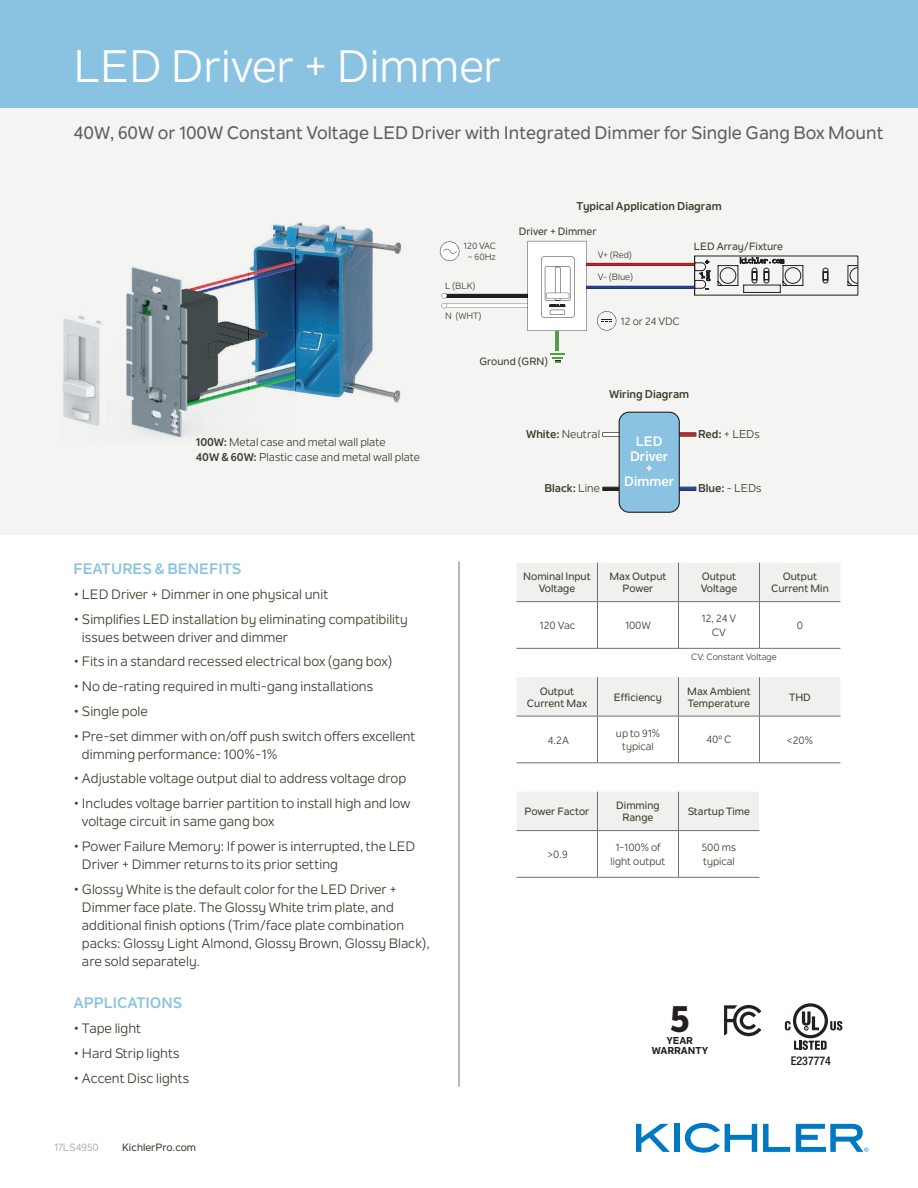
<style>
.page{position:relative;width:918px;height:1188px;background:#fff}
.page>*{position:absolute;margin:0;border:0;box-sizing:border-box;transform-origin:0 0}
.t1{font:45px "Nolan Next";color:#fff}
.t2{font:800 37.2px "Nolan Next";color:#231f20}
.t3{font:500 18px "Nolan Next";color:#5f5f62}
.t4{font:700 15px "Nolan Next";color:#8ac2e1}
.t5{font:13.5px/18px "Nolan Next";color:#3e3c2d}
.t6{font:700 13.5px/15px "Nolan Next";color:#fff;text-align:center}
.t7{font:500 condensed 12px "Helvetica Neue";color:#231f20}
.t8{font:11.25px/15px "Nolan Next";color:#3e3c2d}
.t9{font:700 11.25px "Nolan Next";color:#3e3c2d}
.t10{font:500 10.5px/12px "Nolan Next";color:#3e3c2d;text-align:center}
.t11{font:10.5px/13.5px "Nolan Next";color:#3e3c2d;text-align:center}
.t12{font:500 10.5px "Nolan Next";color:#b4b3b7}
.t13{font:800 9.9px/9.9px "Nolan Next";letter-spacing:-.005em;color:#231f20;text-align:center}
.t14{font:9px/10.5px "Nolan Next";color:#3e3c2d;text-align:center}
.s1{font-weight:700}
.s2{font-weight:400}
</style>
<div class="page">
<svg style="left:636px;top:1124px;width:34px;height:28px"></svg>
<div style="left:675px;top:1124px;width:5px;height:28px;background:#0079c2"></div>
<svg style="left:685px;top:1123px;width:72px;height:30px"></svg>
<svg style="left:763px;top:1124px;width:27px;height:28px"></svg>
<svg style="left:796px;top:1124px;width:73px;height:28px"></svg>
<div style="left:0;top:0;width:918px;height:108px;background:#8ac2e1"></div>
<div style="left:0;top:108px;width:918px;height:427px;background:#f4f5f3"></div>
<hr style="left:459px;top:562px;width:1px;height:525px;background:#717074">
<div style="left:517px;top:563px;width:323px;height:38px;background:#eff1ee"></div>
<hr style="left:597px;top:602px;width:1px;height:46px;background:#717074">
<hr style="left:678px;top:602px;width:1px;height:46px;background:#717074">
<hr style="left:759px;top:602px;width:1px;height:46px;background:#717074">
<hr style="left:516px;top:648px;width:81px;height:1px;background:#717074">
<hr style="left:597px;top:648px;width:81px;height:1px;background:#717074">
<hr style="left:678px;top:648px;width:81px;height:1px;background:#717074">
<hr style="left:759px;top:648px;width:81px;height:1px;background:#717074">
<hr style="left:597px;top:563px;width:1px;height:38px;background:#717074">
<hr style="left:678px;top:563px;width:1px;height:38px;background:#717074">
<hr style="left:759px;top:563px;width:1px;height:38px;background:#717074">
<hr style="left:516px;top:601px;width:81px;height:1px;background:#717074">
<hr style="left:597px;top:601px;width:81px;height:1px;background:#717074">
<hr style="left:678px;top:601px;width:81px;height:1px;background:#717074">
<hr style="left:759px;top:601px;width:81px;height:1px;background:#717074">
<div style="left:516px;top:677px;width:324px;height:39px;background:#eff1ee"></div>
<hr style="left:597px;top:716px;width:1px;height:47px;background:#717074">
<hr style="left:678px;top:716px;width:1px;height:47px;background:#717074">
<hr style="left:759px;top:716px;width:1px;height:47px;background:#717074">
<hr style="left:516px;top:763px;width:81px;height:1px;background:#717074">
<hr style="left:597px;top:763px;width:81px;height:1px;background:#717074">
<hr style="left:678px;top:763px;width:81px;height:1px;background:#717074">
<hr style="left:759px;top:763px;width:81px;height:1px;background:#717074">
<hr style="left:597px;top:677px;width:1px;height:39px;background:#717074">
<hr style="left:678px;top:677px;width:1px;height:39px;background:#717074">
<hr style="left:759px;top:677px;width:1px;height:39px;background:#717074">
<hr style="left:516px;top:716px;width:81px;height:1px;background:#717074">
<hr style="left:597px;top:716px;width:81px;height:1px;background:#717074">
<hr style="left:678px;top:716px;width:81px;height:1px;background:#717074">
<hr style="left:759px;top:716px;width:81px;height:1px;background:#717074">
<div style="left:517px;top:792px;width:242px;height:38px;background:#eff1ee"></div>
<hr style="left:597px;top:831px;width:1px;height:46px;background:#717074">
<hr style="left:678px;top:831px;width:1px;height:46px;background:#717074">
<hr style="left:516px;top:877px;width:81px;height:1px;background:#717074">
<hr style="left:597px;top:877px;width:81px;height:1px;background:#717074">
<hr style="left:678px;top:877px;width:81px;height:1px;background:#717074">
<hr style="left:597px;top:792px;width:1px;height:38px;background:#717074">
<hr style="left:678px;top:792px;width:1px;height:38px;background:#717074">
<hr style="left:516px;top:830px;width:81px;height:1px;background:#717074">
<hr style="left:597px;top:830px;width:81px;height:1px;background:#717074">
<hr style="left:678px;top:830px;width:81px;height:1px;background:#717074">
<div style="left:603px;top:487px;width:93px;height:4px;border:1px solid #231f20"></div>
<hr style="left:603px;top:487px;width:48px;height:3px;background:#231f20">
<hr style="left:603px;top:433px;width:47px;height:3px;background:#fff">
<hr style="left:652px;top:433px;width:44px;height:3px;background:#cf2027">
<hr style="left:652px;top:487px;width:44px;height:3px;background:#23449b">
<div style="left:619px;top:412px;width:60px;height:100px;background:#8ac2e1;border-radius:10px"></div>
<div style="left:619px;top:412px;width:61px;height:101px;border:1px solid #231f20;border-radius:10px"></div>
<img style="left:259px;top:222px;width:143px;height:181px">
<img style="left:62px;top:267px;width:187px;height:171px">
<img style="left:249px;top:246px;width:46px;height:157px">
<svg style="left:794px;top:1040px;width:33px;height:10px"></svg>
<svg style="left:830px;top:1021px;width:12px;height:9px"></svg>
<svg style="left:793px;top:1003px;width:35px;height:35px"></svg>
<svg style="left:796px;top:1007px;width:29px;height:28px"></svg>
<svg style="left:802px;top:1011px;width:17px;height:19px"></svg>
<svg style="left:785px;top:1021px;width:6px;height:9px"></svg>
<svg style="left:724px;top:1005px;width:37px;height:31px"></svg>
<svg style="left:550px;top:354px;width:15px;height:8px"></svg>
<hr style="left:556px;top:275px;width:3px;height:76px;background:#529d45">
<svg style="left:440px;top:230px;width:419px;height:101px"></svg>
<h1 class="t1" style="left:73px;top:39px;width:429px">LED Driver + Dimmer</h1>
<h3 class="t3" style="left:73px;top:122px;width:812px">40W, 60W or 100W Constant Voltage LED Driver with Integrated Dimmer for Single Gang Box Mount</h3>
<p class="t9" style="left:576px;top:199px;width:147px">Typical Application Diagram</p>
<p class="t14" style="left:464px;top:241px;width:34px">120 VAC ~ 60Hz</p>
<p class="t14" style="left:445px;top:280px;width:32px">L (BLK)</p>
<p class="t14" style="left:445px;top:311px;width:38px">N (WHT)</p>
<p class="t10" style="left:519px;top:225px;width:79px">Driver + Dimmer</p>
<p class="t14" style="left:598px;top:250px;width:36px">V+ (Red)</p>
<p class="t14" style="left:598px;top:272px;width:37px">V- (Blue)</p>
<p class="t11" style="left:621px;top:314px;width:61px">12 or 24 VDC</p>
<p class="t10" style="left:479px;top:355px;width:70px">Ground (GRN)</p>
<p class="t10" style="left:694px;top:240px;width:91px">LED Array/Fixture</p>
<p class="t8" style="left:196px;top:434px;width:226px"><span class="s1">100W:</span> Metal case and metal wall plate<br><span class="s1">40W &amp; 60W:</span> Plastic case and metal wall plate</p>
<p class="t4" style="left:73px;top:560px;width:169px">FEATURES &amp; BENEFITS</p>
<p class="t5" style="left:73px;top:585px;width:256px">• LED Driver + Dimmer in one physical unit</p>
<p class="t5" style="left:82px;top:610px;width:327px;text-indent:-9px">• Simplifies LED installation by eliminating compatibility issues between driver and dimmer</p>
<p class="t5" style="left:73px;top:653px;width:320px">• Fits in a standard recessed electrical box (gang box)</p>
<p class="t5" style="left:73px;top:677px;width:301px">• No de-rating required in multi-gang installations</p>
<p class="t5" style="left:73px;top:702px;width:76px">• Single pole</p>
<p class="t5" style="left:82px;top:727px;width:335px;text-indent:-9px">• Pre-set dimmer with on/off push switch offers excellent dimming performance: 100%-1%</p>
<p class="t5" style="left:73px;top:770px;width:334px">• Adjustable voltage output dial to address voltage drop</p>
<p class="t5" style="left:82px;top:794px;width:330px;text-indent:-9px">• Includes voltage barrier partition to install high and low voltage circuit in same gang box</p>
<p class="t5" style="left:82px;top:837px;width:335px;text-indent:-9px">• Power Failure Memory: If power is interrupted, the LED<br>Driver + Dimmer returns to its prior setting</p>
<p class="t5" style="left:82px;top:880px;width:349px;text-indent:-9px">• Glossy White is the default color for the LED Driver + Dimmer face plate. The Glossy White trim plate, and additional finish options (Trim/face plate combination packs: Glossy Light Almond, Glossy Brown, Glossy Black), are sold separately.</p>
<p class="t4" style="left:73px;top:994px;width:110px">APPLICATIONS</p>
<p class="t5" style="left:73px;top:1019px;width:69px">• Tape light</p>
<p class="t5" style="left:73px;top:1044px;width:108px">• Hard Strip lights</p>
<p class="t5" style="left:73px;top:1069px;width:117px">• Accent Disc lights</p>
<p class="t12" style="left:54px;top:1141px;width:46px">17LS4950</p>
<p class="t10" style="left:122px;top:1141px;width:76px">KichlerPro.com</p>
<p class="t9" style="left:609px;top:387px;width:82px">Wiring Diagram</p>
<p class="t8" style="left:526px;top:427px;width:75px"><span class="s1">White:</span> Neutral</p>
<p class="t9" style="left:544px;top:481px;width:57px">Black: <span class="s2">Line</span></p>
<p class="t6" style="left:630px;top:434px;width:40px">LED<br>Driver</p>
<p class="t6" style="left:624px;top:463px;width:52px;line-height:12px">+<br>Dimmer</p>
<p class="t8" style="left:698px;top:427px;width:63px"><span class="s1">Red:</span> + LEDs</p>
<p class="t9" style="left:698px;top:481px;width:65px">Blue: <span class="s2">- LEDs</span></p>
<p class="t10" style="left:523px;top:570px;width:69px">Nominal Input<br>Voltage</p>
<p class="t10" style="left:609px;top:570px;width:59px">Max Output<br>Power</p>
<p class="t10" style="left:701px;top:570px;width:38px;text-align:left">Output<br>Voltage</p>
<p class="t10" style="left:771px;top:570px;width:59px">Output<br>Current Min</p>
<p class="t11" style="left:540px;top:619px;width:37px">120 Vac</p>
<p class="t11" style="left:625px;top:619px;width:27px">100W</p>
<p class="t11" style="left:702px;top:612px;width:36px">12, 24 V<br>CV</p>
<p class="t11" style="left:797px;top:619px;width:8px">0</p>
<p class="t14" style="left:691px;top:651px;width:87px">CV: Constant Voltage</p>
<p class="t10" style="left:527px;top:685px;width:62px">Output<br>Current Max</p>
<p class="t10" style="left:614px;top:691px;width:50px">Efficiency</p>
<p class="t10" style="left:687px;top:685px;width:65px;text-align:left">Max Ambient<br>Temperature</p>
<p class="t10" style="left:789px;top:691px;width:23px">THD</p>
<p class="t11" style="left:548px;top:733px;width:23px">4.2A</p>
<p class="t11" style="left:616px;top:726px;width:46px">up to 91% typical</p>
<p class="t11" style="left:707px;top:733px;width:26px">40º C</p>
<p class="t11" style="left:787px;top:733px;width:28px">&lt;20%</p>
<p class="t10" style="left:525px;top:805px;width:66px">Power Factor</p>
<p class="t10" style="left:616px;top:799px;width:45px">Dimming<br>Range</p>
<p class="t10" style="left:688px;top:805px;width:64px">Startup Time</p>
<p class="t11" style="left:547px;top:848px;width:22px">&gt;0.9</p>
<p class="t11" style="left:611px;top:841px;width:56px">1-100% of light output</p>
<p class="t11" style="left:702px;top:841px;width:36px;text-align:left">500 ms typical</p>
<h2 class="t2" style="left:670px;top:995px;width:22px">5</h2>
<p class="t13" style="left:652px;top:1035px;width:58px">YEAR<br>WARRANTY</p>
<p class="t7" style="left:791px;top:1053px;width:42px">E237774</p>
</div>
